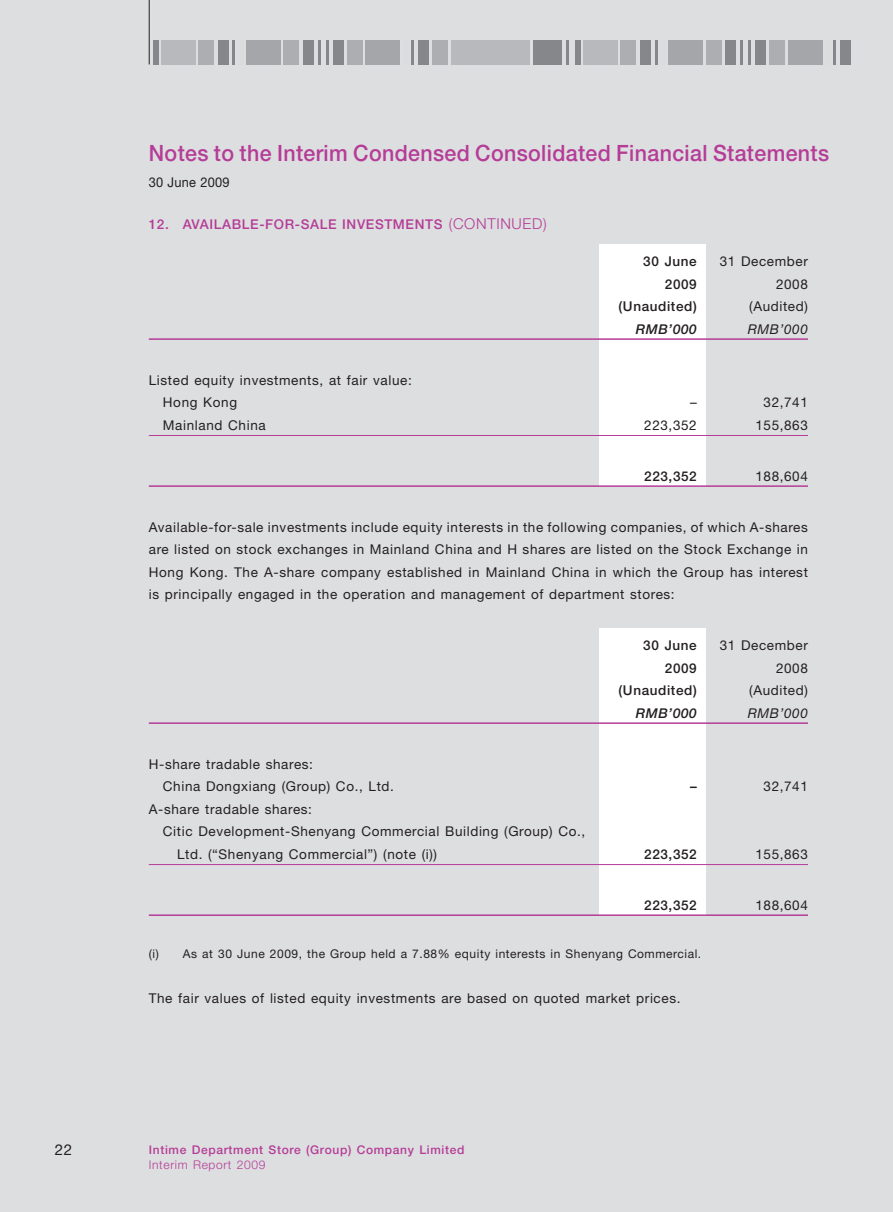
<style>
.page{position:relative;width:893px;height:1212px;background:#dddee0}
.page>*{position:absolute;margin:0;border:0;box-sizing:border-box;transform-origin:0 0}
.t1{font:500 22.5px "Helvetica Neue LT Std";letter-spacing:.015em;color:#b53c97;scale:.95 1}
.t2{font:15px "Helvetica Neue LT Std";color:#231f20}
.t3{font:13.5px/22.5px "Helvetica Neue LT Std";letter-spacing:.045em;color:#231f20}
.t4{font:500 13.5px "Helvetica Neue LT Std";letter-spacing:.045em;color:#231f20}
.t5{font:500 13.5px "Helvetica Neue LT Std";letter-spacing:.045em;color:#b53c97}
.t6{font:italic 500 13.5px "Helvetica Neue LT Std";letter-spacing:.045em;color:#231f20}
.t7{font:italic 13.5px "Helvetica Neue LT Std";letter-spacing:.045em;color:#231f20}
.t8{font:13.5px "Helvetica Neue LT Std";letter-spacing:.015em;color:#231f20;scale:.95 1}
.t9{font:12px "Helvetica Neue LT Std";letter-spacing:.045em;color:#231f20}
.t10{font:500 12px "Helvetica Neue LT Std";letter-spacing:.055em;color:#b53c97}
.t11{font:300 12px "Helvetica Neue LT Std";letter-spacing:.055em;color:#b53c97}
.s1{font-weight:300;font-size:15px}
</style>
<div class="page">
<div style="left:153px;top:40px;width:5px;height:24px;background:#85878a"></div>
<div style="left:161px;top:40px;width:35px;height:24px;background:#b8b9bc"></div>
<div style="left:198px;top:40px;width:16px;height:24px;background:#adaeb2"></div>
<div style="left:218px;top:40px;width:11px;height:24px;background:#85878a"></div>
<hr style="left:233px;top:40px;width:2px;height:24px;background:#85878a">
<div style="left:246px;top:40px;width:35px;height:24px;background:#a4a6a9"></div>
<div style="left:284px;top:40px;width:15px;height:24px;background:#adaeb2"></div>
<div style="left:303px;top:40px;width:11px;height:24px;background:#85878a"></div>
<hr style="left:318px;top:40px;width:2px;height:24px;background:#85878a">
<div style="left:533px;top:40px;width:29px;height:24px;background:#85878a"></div>
<div style="left:451px;top:40px;width:79px;height:24px;background:#b8b9bc"></div>
<div style="left:433px;top:40px;width:15px;height:24px;background:#adaeb2"></div>
<div style="left:418px;top:40px;width:11px;height:24px;background:#85878a"></div>
<hr style="left:412px;top:40px;width:2px;height:24px;background:#85878a">
<div style="left:366px;top:40px;width:34px;height:24px;background:#a4a6a9"></div>
<div style="left:348px;top:40px;width:15px;height:24px;background:#adaeb2"></div>
<div style="left:333px;top:40px;width:10px;height:24px;background:#85878a"></div>
<hr style="left:326px;top:40px;width:2px;height:24px;background:#85878a">
<hr style="left:567px;top:40px;width:2px;height:24px;background:#85878a">
<div style="left:575px;top:40px;width:6px;height:24px;background:#85878a"></div>
<div style="left:583px;top:40px;width:35px;height:24px;background:#b8b9bc"></div>
<div style="left:621px;top:40px;width:15px;height:24px;background:#adaeb2"></div>
<div style="left:640px;top:40px;width:11px;height:24px;background:#85878a"></div>
<hr style="left:655px;top:40px;width:2px;height:24px;background:#85878a">
<div style="left:669px;top:40px;width:34px;height:24px;background:#a4a6a9"></div>
<div style="left:706px;top:40px;width:15px;height:24px;background:#adaeb2"></div>
<div style="left:725px;top:40px;width:11px;height:24px;background:#85878a"></div>
<hr style="left:740px;top:40px;width:2px;height:24px;background:#85878a">
<div style="left:840px;top:40px;width:11px;height:24px;background:#85878a"></div>
<hr style="left:834px;top:40px;width:2px;height:24px;background:#85878a">
<div style="left:788px;top:40px;width:34px;height:24px;background:#a4a6a9"></div>
<div style="left:770px;top:40px;width:15px;height:24px;background:#adaeb2"></div>
<div style="left:755px;top:40px;width:11px;height:24px;background:#85878a"></div>
<hr style="left:749px;top:40px;width:2px;height:24px;background:#85878a">
<hr style="left:149px;top:0;width:1px;height:64px;background:#231f20">
<div style="left:600px;top:244px;width:106px;height:242px;background:#fff"></div>
<hr style="left:149px;top:338px;width:659px;height:2px;background:#b53c97">
<hr style="left:149px;top:435px;width:659px;height:1px;background:#b53c97">
<hr style="left:149px;top:485px;width:659px;height:2px;background:#b53c97">
<div style="left:600px;top:628px;width:106px;height:287px;background:#fff"></div>
<hr style="left:149px;top:722px;width:659px;height:2px;background:#b53c97">
<hr style="left:149px;top:864px;width:659px;height:1px;background:#b53c97">
<hr style="left:149px;top:914px;width:659px;height:2px;background:#b53c97">
<p class="t2" style="left:55px;top:1144px;width:19px">22</p>
<h1 class="t1" style="left:149px;top:140px;width:718px">Notes to the Interim Condensed Consolidated Financial Statements</h1>
<p class="t8" style="left:149px;top:177px;width:87px">30 June 2009</p>
<p class="t5" style="left:149px;top:217px;width:399px">12. AVAILABLE-FOR-SALE INVESTMENTS <span class="s1">(CONTINUED)</span></p>
<p class="t3" style="left:163px;top:370px;width:250px;text-indent:-14px">Listed equity investments, at fair value:<br>Hong Kong</p>
<p class="t4" style="left:643px;top:254px;width:55px">30 June</p>
<p class="t3" style="left:720px;top:252px;width:90px">31 December</p>
<p class="t4" style="left:665px;top:276px;width:33px">2009</p>
<p class="t3" style="left:776px;top:274px;width:33px">2008</p>
<p class="t4" style="left:619px;top:299px;width:80px">(Unaudited)</p>
<p class="t3" style="left:749px;top:297px;width:60px">(Audited)</p>
<p class="t6" style="left:636px;top:321px;width:62px">RMB’000</p>
<p class="t7" style="left:748px;top:324px;width:62px">RMB’000</p>
<p class="t3" style="left:690px;top:393px;width:8px">–</p>
<p class="t3" style="left:763px;top:393px;width:46px">32,741</p>
<p class="t3" style="left:163px;top:415px;width:104px">Mainland China</p>
<p class="t3" style="left:644px;top:415px;width:54px">223,352</p>
<p class="t3" style="left:755px;top:415px;width:54px">155,863</p>
<p class="t4" style="left:644px;top:468px;width:54px">223,352</p>
<p class="t3" style="left:755px;top:466px;width:54px">188,604</p>
<p class="t3" style="left:149px;top:517px;width:661px;text-align:justify">Available-for-sale investments include equity interests in the following companies, of which A-shares are listed on stock exchanges in Mainland China and H shares are listed on the Stock Exchange in Hong Kong. The A-share company established in Mainland China in which the Group has interest is principally engaged in the operation and management of department stores:</p>
<p class="t4" style="left:643px;top:638px;width:55px">30 June</p>
<p class="t3" style="left:720px;top:636px;width:90px">31 December</p>
<p class="t4" style="left:665px;top:660px;width:33px">2009</p>
<p class="t3" style="left:776px;top:658px;width:33px">2008</p>
<p class="t4" style="left:619px;top:683px;width:80px">(Unaudited)</p>
<p class="t3" style="left:749px;top:681px;width:60px">(Audited)</p>
<p class="t6" style="left:636px;top:705px;width:62px">RMB’000</p>
<p class="t7" style="left:748px;top:708px;width:62px">RMB’000</p>
<p class="t3" style="left:163px;top:754px;width:232px;text-indent:-14px">H-share tradable shares:<br>China Dongxiang (Group) Co., Ltd.</p>
<p class="t4" style="left:690px;top:779px;width:8px">–</p>
<p class="t3" style="left:764px;top:777px;width:46px">32,741</p>
<p class="t3" style="left:149px;top:799px;width:165px">A-share tradable shares:</p>
<p class="t3" style="left:163px;top:822px;width:424px">Citic Development-Shenyang Commercial Building (Group) Co.,</p>
<p class="t3" style="left:177px;top:844px;width:261px">Ltd. (“Shenyang Commercial”) (note (i))</p>
<p class="t4" style="left:644px;top:846px;width:54px">223,352</p>
<p class="t3" style="left:755px;top:844px;width:54px">155,863</p>
<p class="t4" style="left:644px;top:897px;width:54px">223,352</p>
<p class="t3" style="left:755px;top:895px;width:54px">188,604</p>
<p class="t9" style="left:149px;top:949px;width:554px">(i) As at 30 June 2009, the Group held a 7.88% equity interests in Shenyang Commercial.</p>
<p class="t3" style="left:149px;top:988px;width:533px">The fair values of listed equity investments are based on quoted market prices.</p>
<p class="t10" style="left:149px;top:1143px;width:317px">Intime Department Store (Group) Company Limited</p>
<p class="t11" style="left:149px;top:1157px;width:118px">Interim Report 2009</p>
</div>
